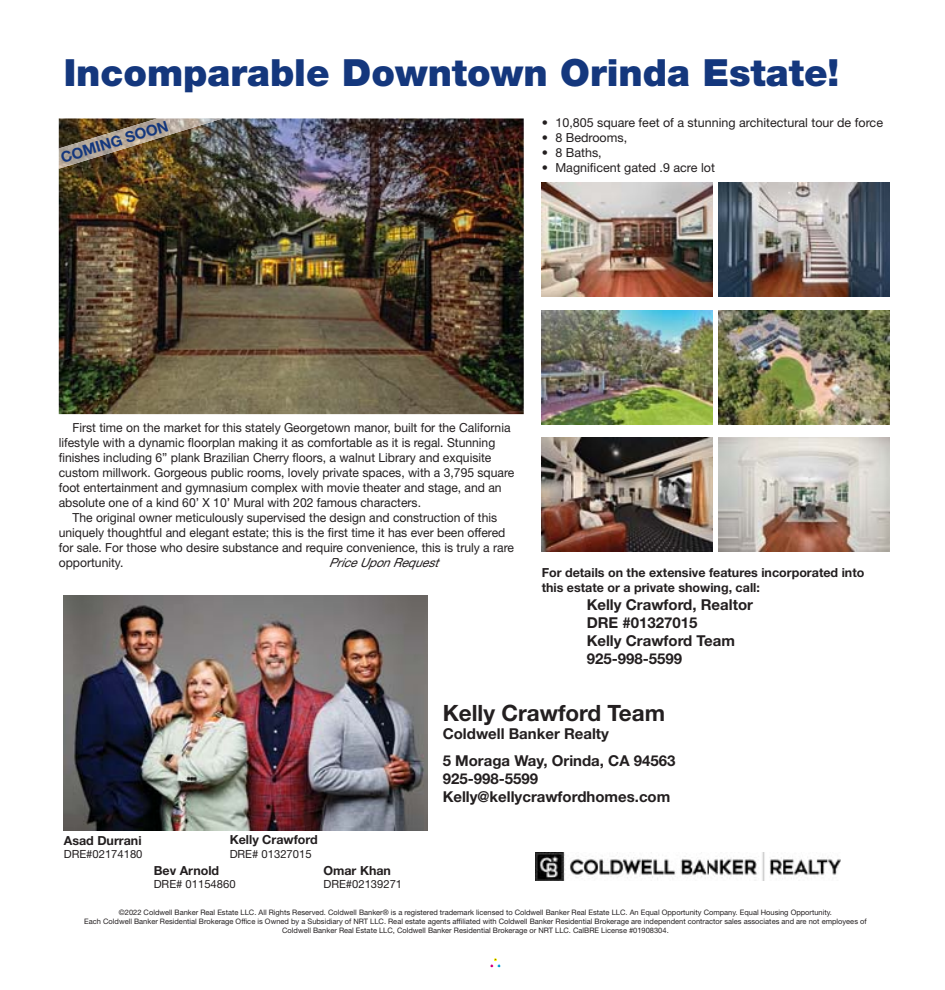
<style>
.page{position:relative;width:945px;height:990px;background:#fff}
.page>*{position:absolute;margin:0;border:0;box-sizing:border-box;transform-origin:0 0}
.t1{font:900 37.5px "Helvetica Neue LT Std";color:#14377d}
.t2{font:700 22.5px "Helvetica Neue LT Std";color:#231f20}
.t3{font:700 15px/18px "Helvetica Neue LT Std";color:#231f20}
.t4{font:700 15px "Helvetica Neue LT Std";color:#14377d}
.t5{font:12.5px/15px "Helvetica Neue LT Std";color:#231f20}
.t6{font:700 12.5px/15px "Helvetica Neue LT Std";color:#231f20}
.t7{font:italic 12.5px "Helvetica Neue LT Std";color:#231f20}
.t8{font:11.25px "Helvetica Neue LT Std";color:#231f20}
.t9{font:7.5px/9px "Helvetica Neue LT Std";color:#231f20;text-align:center}
</style>
<div class="page">
<div style="left:490px;top:958px;width:11px;height:10px;border:1px solid #fff"></div>
<img style="left:64px;top:595px;width:363px;height:235px">
<img style="left:536px;top:852px;width:304px;height:29px">
<img style="left:59px;top:118px;width:465px;height:296px">
<img style="left:542px;top:182px;width:171px;height:115px">
<img style="left:542px;top:310px;width:171px;height:114px">
<img style="left:542px;top:437px;width:171px;height:114px">
<img style="left:718px;top:182px;width:171px;height:114px">
<img style="left:718px;top:310px;width:171px;height:114px">
<img style="left:718px;top:437px;width:171px;height:115px">
<img style="left:59px;top:118px;width:163px;height:51px">
<h1 class="t1" style="left:64px;top:51px;width:777px">Incomparable Downtown Orinda Estate!</h1>
<p class="t5" style="left:542px;top:117px;width:343px">• 10,805 square feet of a stunning architectural tour de force</p>
<p class="t5" style="left:542px;top:132px;width:87px">• 8 Bedrooms,</p>
<p class="t5" style="left:542px;top:147px;width:62px">• 8 Baths,</p>
<p class="t5" style="left:542px;top:162px;width:175px">• Magnificent gated .9 acre lot</p>
<p class="t4" style="left:60px;top:153px;width:113px;rotate:-17deg">COMING SOON</p>
<p class="t5" style="left:59px;top:421px;width:457px;text-indent:14px">First time on the market for this stately Georgetown manor, built for the California lifestyle with a dynamic floorplan making it as comfortable as it is regal. Stunning finishes including 6” plank Brazilian Cherry floors, a walnut Library and exquisite custom millwork. Gorgeous public rooms, lovely private spaces, with a 3,795 square foot entertainment and gymnasium complex with movie theater and stage, and an absolute one of a kind 60’ X 10’ Mural with 202 famous characters.</p>
<p class="t5" style="left:59px;top:511px;width:457px;text-indent:14px">The original owner meticulously supervised the design and construction of this uniquely thoughtful and elegant estate; this is the first time it has ever been offered for sale. For those who desire substance and require convenience, this is truly a rare opportunity.</p>
<p class="t7" style="left:329px;top:558px;width:115px">PriceUponRequest</p>
<p class="t6" style="left:542px;top:567px;width:324px">For details on the extensive features incorporated into this estate or a private showing, call:</p>
<p class="t3" style="left:587px;top:598px;width:168px">Kelly Crawford, Realtor<br>DRE #01327015<br>Kelly Crawford Team<br>925-998-5599</p>
<p class="t6" style="left:64px;top:834px;width:79px">Asad Durrani</p>
<p class="t8" style="left:64px;top:850px;width:80px">DRE#02174180</p>
<p class="t6" style="left:230px;top:834px;width:90px">Kelly Crawford</p>
<p class="t8" style="left:230px;top:850px;width:83px">DRE# 01327015</p>
<p class="t6" style="left:154px;top:864px;width:67px">Bev Arnold</p>
<p class="t8" style="left:154px;top:880px;width:83px">DRE# 01154860</p>
<p class="t6" style="left:323px;top:864px;width:69px">Omar Khan</p>
<p class="t8" style="left:323px;top:880px;width:80px">DRE#02139271</p>
<h2 class="t2" style="left:443px;top:705px;width:224px">Kelly Crawford Team</h2>
<p class="t3" style="left:443px;top:722px;width:234px;line-height:27.5px">Coldwell Banker Realty<br>5 Moraga Way, Orinda, CA 94563</p>
<p class="t3" style="left:443px;top:772px;width:229px">925-998-5599<br>Kelly@kellycrawfordhomes.com</p>
<p class="t9" style="left:84px;top:909px;width:784px">©2022 Coldwell Banker Real Estate LLC. All Rights Reserved. Coldwell Banker® is a registered trademark licensed to Coldwell Banker Real Estate LLC. An Equal Opportunity Company. Equal Housing Opportunity.<br>Each Coldwell Banker Residential Brokerage Office is Owned by a Subsidiary of NRT LLC. Real estate agents affiliated with Coldwell Banker Residential Brokerage are independent contractor sales associates and are not employees of<br>Coldwell Banker Real Estate LLC, Coldwell Banker Residential Brokerage or NRT LLC. CalBRE License #01908304.</p>
</div>
